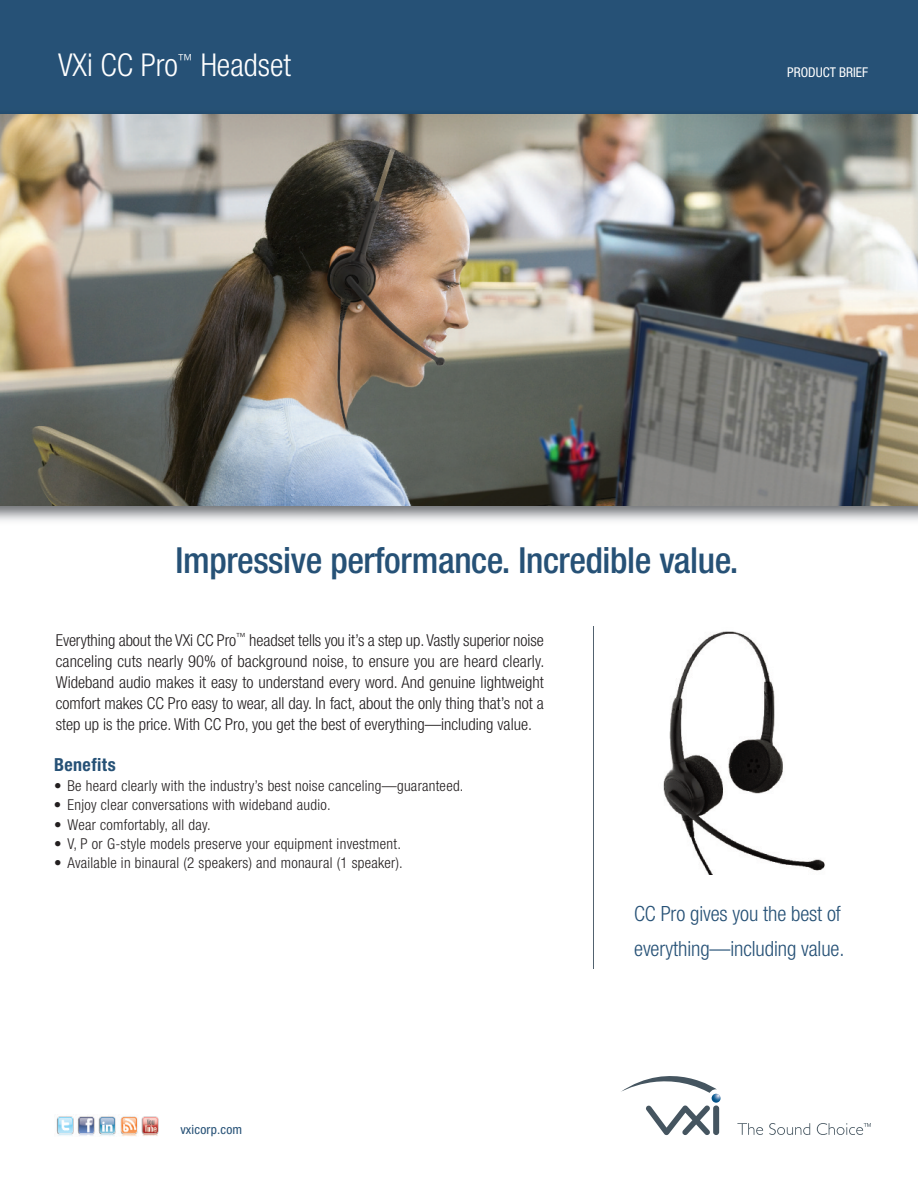
<style>
.page{position:relative;width:918px;height:1188px;background:#fff}
.page>*{position:absolute;margin:0;border:0;box-sizing:border-box;transform-origin:0 0}
.t1{font:500 condensed 36px "Helvetica Neue";letter-spacing:-.01em;color:#265176}
.t2{font:300 condensed 31.5px "Helvetica Neue";color:#fff}
.t3{font:300 condensed 21px/34.5px "Helvetica Neue";letter-spacing:-.005em;color:#265176}
.t4{font:700 condensed 18px "Helvetica Neue";letter-spacing:.025em;color:#265176}
.t5{font:300 condensed 16.5px/21px "Helvetica Neue";color:#231f20;text-align:justify}
.t6{font:300 condensed 15px "Helvetica Neue";letter-spacing:.02em;color:#231f20}
.t7{font:condensed 13.5px "Helvetica Neue";color:#fff}
.t8{font:condensed 12.75px "Helvetica Neue";letter-spacing:.015em;color:#265176;scale:1.05 1}
</style>
<div class="page">
<svg style="left:621px;top:1076px;width:100px;height:59px"></svg>
<svg style="left:737px;top:1123px;width:26px;height:12px"></svg>
<svg style="left:769px;top:1123px;width:41px;height:12px"></svg>
<svg style="left:817px;top:1123px;width:54px;height:12px"></svg>
<img style="left:56px;top:1116px;width:103px;height:20px">
<hr style="left:593px;top:626px;width:1px;height:343px;background:#52626f">
<img style="left:663px;top:631px;width:162px;height:243px">
<div style="left:0;top:0;width:918px;height:115px;background:#265176"></div>
<img style="left:0;top:113px;width:918px;height:393px">
<h2 class="t2" style="left:58px;top:54px;width:234px">VXi CC Pro<sup>™</sup> Headset</h2>
<p class="t7" style="left:787px;top:67px;width:82px">PRODUCT BRIEF</p>
<h1 class="t1" style="left:175px;top:547px;width:564px">Impressive performance. Incredible value.</h1>
<p class="t5" style="left:56px;top:631px;width:490px">Everything about the VXi CC Pro<sup>™</sup> headset tells you it’s a step up. Vastly superior noise canceling cuts nearly 90% of background noise, to ensure you are heard clearly.<br>Wideband audio makes it easy to understand every word. And genuine lightweight comfort makes CC Pro easy to wear, all day. In fact, about the only thing that’s not a step up is the price. With CC Pro, you get the best of everything—including value.</p>
<p class="t4" style="left:54px;top:758px;width:63px">Benefits</p>
<p class="t6" style="left:54px;top:780px;width:411px">• Be heard clearly with the industry’s best noise canceling—guaranteed.</p>
<p class="t6" style="left:54px;top:800px;width:278px">• Enjoy clear conversations with wideband audio.</p>
<p class="t6" style="left:54px;top:819px;width:158px">• Wear comfortably, all day.</p>
<p class="t6" style="left:54px;top:838px;width:348px">• V, P or G-style models preserve your equipment investment.</p>
<p class="t6" style="left:54px;top:858px;width:350px">• Available in binaural (2 speakers) and monaural (1 speaker).</p>
<p class="t8" style="left:180px;top:1125px;width:60px">vxicorp.com</p>
<p class="t3" style="left:634px;top:898px;width:212px">CC Pro gives you the best of everything—including value.</p>
</div>
